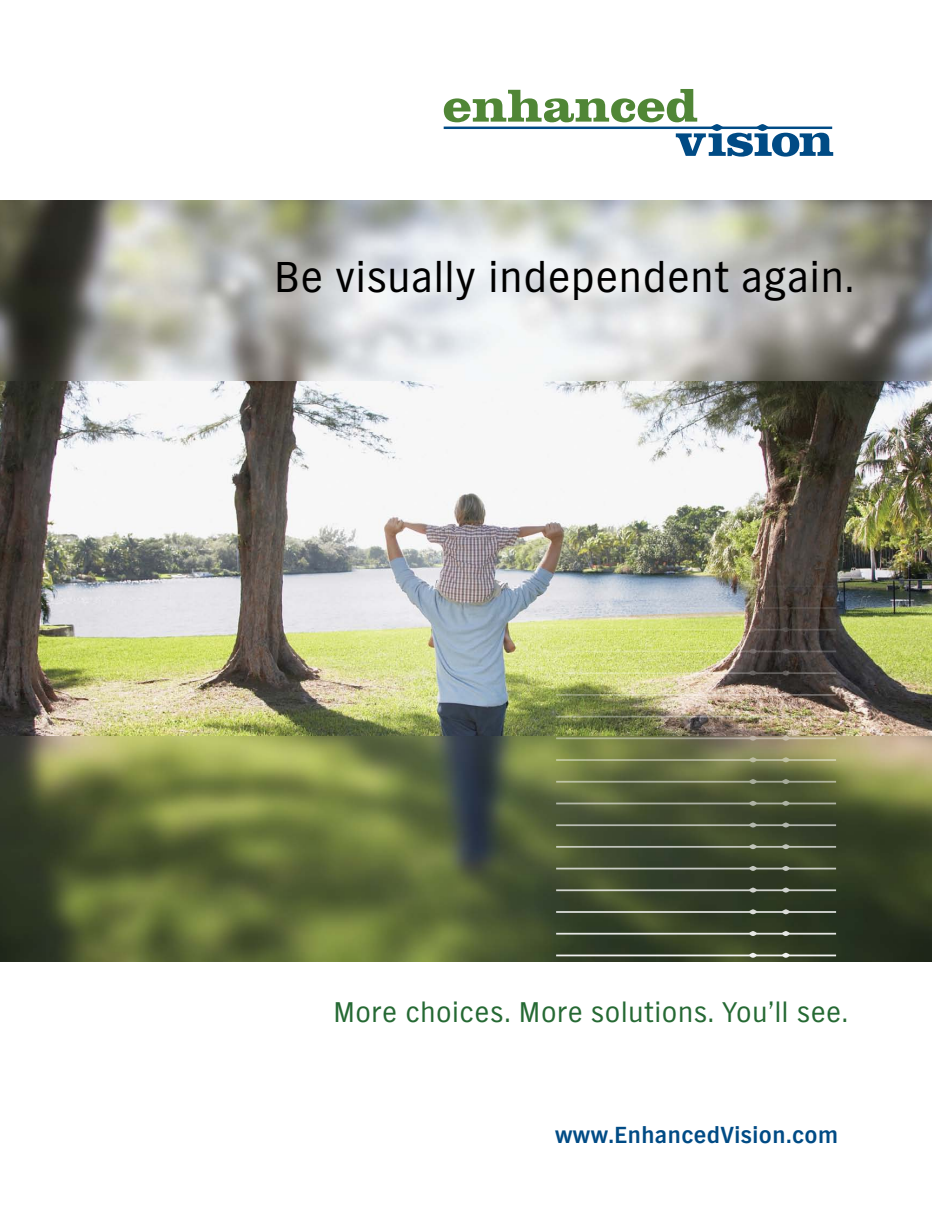
<style>
.page{position:relative;width:932px;height:1215px;background:#fff}
.page>*{position:absolute;margin:0;border:0;box-sizing:border-box;transform-origin:0 0}
.t1{font:45px "TV Nord EF";letter-spacing:.005em;color:#000}
.t2{font:29.7px "TV Nord EF";letter-spacing:.015em;color:#256933}
.t3{font:700 24.15px "TV Nord EF";letter-spacing:.02em;color:#004b85}
</style>
<div class="page">
<img style="left:0;top:201px;width:932px;height:760px">
<img style="left:0;top:382px;width:932px;height:354px">
<svg style="left:444px;top:89px;width:253px;height:33px"></svg>
<hr style="left:443px;top:127px;width:389px;height:2px;background:#004b85">
<svg style="left:710px;top:124px;width:13px;height:7px"></svg>
<svg style="left:755px;top:124px;width:14px;height:7px"></svg>
<svg style="left:675px;top:133px;width:158px;height:24px"></svg>
<svg style="left:556px;top:692px;width:280px;height:5px"></svg>
<svg style="left:556px;top:736px;width:280px;height:5px"></svg>
<svg style="left:556px;top:757px;width:280px;height:5px"></svg>
<svg style="left:556px;top:779px;width:280px;height:5px"></svg>
<svg style="left:556px;top:801px;width:280px;height:5px"></svg>
<svg style="left:556px;top:823px;width:280px;height:5px"></svg>
<svg style="left:556px;top:714px;width:280px;height:5px"></svg>
<svg style="left:556px;top:584px;width:280px;height:5px"></svg>
<svg style="left:556px;top:605px;width:280px;height:5px"></svg>
<svg style="left:556px;top:627px;width:280px;height:5px"></svg>
<svg style="left:556px;top:649px;width:280px;height:5px"></svg>
<svg style="left:556px;top:670px;width:280px;height:6px;background:#a3a277"></svg>
<svg style="left:556px;top:844px;width:280px;height:5px"></svg>
<svg style="left:556px;top:888px;width:280px;height:5px"></svg>
<svg style="left:556px;top:909px;width:280px;height:5px"></svg>
<svg style="left:556px;top:931px;width:280px;height:5px"></svg>
<svg style="left:556px;top:953px;width:280px;height:5px"></svg>
<svg style="left:556px;top:866px;width:280px;height:5px"></svg>
<h1 class="t1" style="left:274px;top:252px;width:581px">Be visually independent again.</h1>
<p class="t2" style="left:333px;top:996px;width:516px">More choices. More solutions. You’ll see.</p>
<p class="t3" style="left:555px;top:1122px;width:284px">www.EnhancedVision.com</p>
</div>
